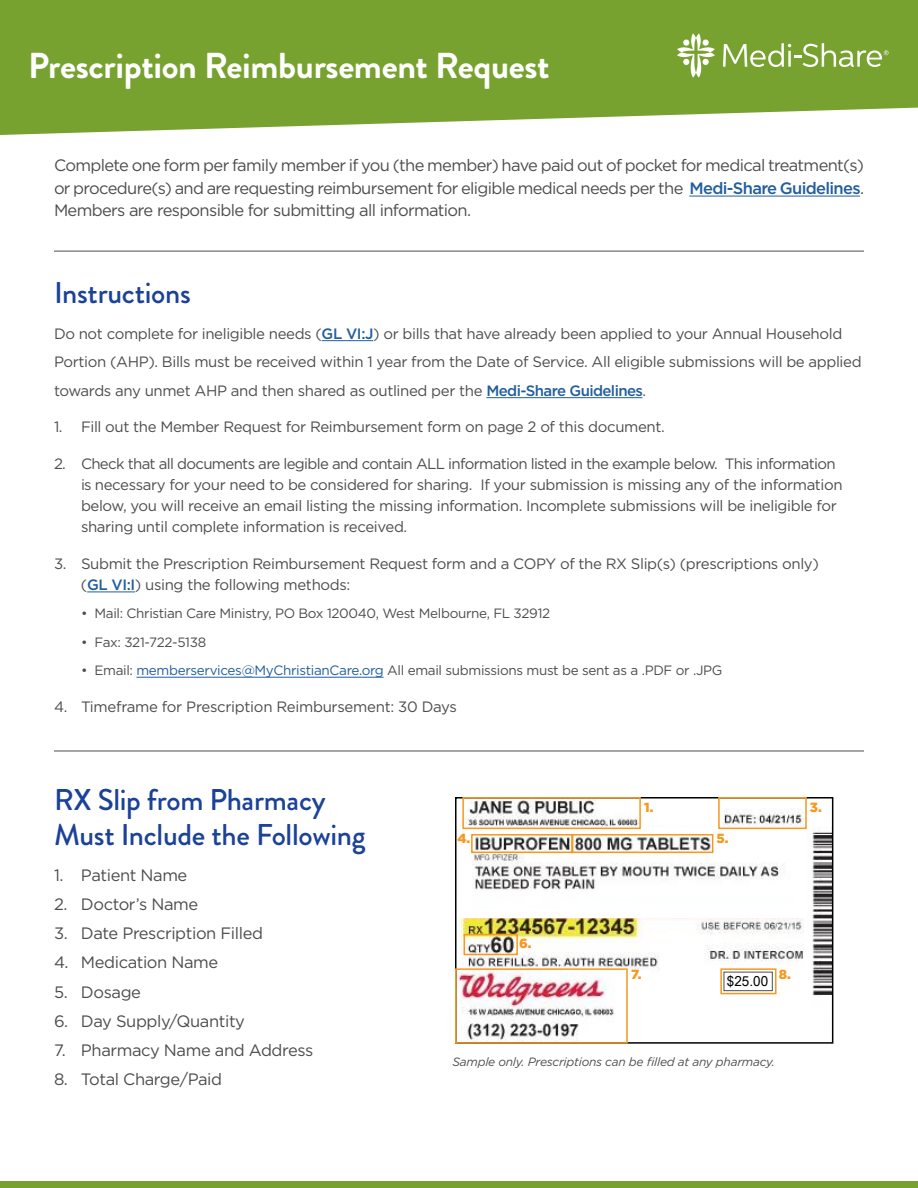
<style>
.page{position:relative;width:918px;height:1188px;background:#fff}
.page>*{position:absolute;margin:0;border:0;box-sizing:border-box;transform-origin:0 0}
.t1{font:700 36px "Brandon Grotesque";letter-spacing:-.01em;color:#fff}
.t2{font:500 30px/34.5px "Brandon Grotesque";letter-spacing:-.01em;color:#1b4298}
.t3{font:16.5px/22.5px "Gotham";letter-spacing:-.025em;color:#4d4d4f;text-align:justify}
.t4{font:15px/21px "Gotham";letter-spacing:-.025em;color:#4d4d4f}
.t5{font:13.8px "Arial Narrow";color:#000;scale:1.2 1}
.t6{font:13.5px "Gotham";letter-spacing:-.025em;color:#4d4d4f}
.t7{font:900 13.2px "Gotham";color:#f7971d}
.t8{font:italic 12px "Gotham";letter-spacing:-.02em;color:#4d4d4f}
.s1{font-weight:500;color:#215e9e}
.s2{color:#215e9e}
</style>
<div class="page">
<svg style="left:0;top:0;width:918px;height:135px;background:#86ab45"></svg>
<svg style="left:677px;top:33px;width:38px;height:45px"></svg>
<svg style="left:723px;top:43px;width:166px;height:24px"></svg>
<hr style="left:322px;top:340px;width:51px;height:1px;background:#215e9e">
<hr style="left:486px;top:397px;width:156px;height:1px;background:#215e9e">
<hr style="left:87px;top:592px;width:48px;height:1px;background:#215e9e">
<hr style="left:136px;top:677px;width:248px;height:1px;background:#215e9e">
<hr style="left:689px;top:196px;width:171px;height:1px;background:#215e9e">
<hr style="left:54px;top:251px;width:810px;height:1px;background:#4d4d4f">
<hr style="left:54px;top:751px;width:810px;height:1px;background:#4d4d4f">
<img style="left:458px;top:800px;width:372px;height:241px">
<div style="left:455px;top:797px;width:378px;height:247px;border:2px solid #000101"></div>
<div style="left:712px;top:836px;width:91px;height:13px;background:#fff"></div>
<div style="left:459px;top:832px;width:12px;height:83px;background:#fff"></div>
<div style="left:795px;top:832px;width:12px;height:83px;background:#fff"></div>
<div style="left:457px;top:827px;width:350px;height:9px;background:#fff"></div>
<div style="left:457px;top:909px;width:350px;height:9px;background:#fff"></div>
<div style="left:462px;top:797px;width:179px;height:32px;border:2px solid #f7971d"></div>
<div style="left:471px;top:834px;width:102px;height:19px;border:2px solid #f7971d"></div>
<div style="left:464px;top:934px;width:54px;height:21px;border:2px solid #f7971d"></div>
<div style="left:455px;top:968px;width:173px;height:76px;border:2px solid #f7971d"></div>
<div style="left:720px;top:968px;width:57px;height:26px;border:2px solid #f7971d"></div>
<div style="left:572px;top:834px;width:141px;height:19px;border:2px solid #f7971d"></div>
<div style="left:718px;top:797px;width:89px;height:32px;border:2px solid #f7971d"></div>
<div style="left:724px;top:972px;width:49px;height:19px;border:1px solid #4d4d4f"></div>
<div style="left:0;top:1181px;width:918px;height:7px;background:#78a22f"></div>
<h1 class="t1" style="left:28px;top:41px;width:523px">Prescription Reimbursement Request</h1>
<p class="t3" style="left:54px;top:154px;width:812px">Complete one form per family member if you (the member) have paid out of pocket for medical treatment(s) or procedure(s) and are requesting reimbursement for eligible medical needs per the <span class="s1">Medi-Share Guidelines</span>.<br>Members are responsible for submitting all information.</p>
<h2 class="t2" style="left:54px;top:276px;width:138px">Instructions</h2>
<p class="t4" style="left:54px;top:319px;width:809px;line-height:28.5px">Do not complete for ineligible needs (<span class="s1">GL VI:J</span>) or bills that have already been applied to your Annual Household<br>Portion (AHP). Bills must be received within 1 year from the Date of Service. All eligible submissions will be applied towards any unmet AHP and then shared as outlined per the <span class="s1">Medi-Share Guidelines</span>.</p>
<p class="t4" style="left:54px;top:416px;width:612px">1. Fill out the Member Request for Reimbursement form on page 2 of this document.</p>
<p class="t4" style="left:81px;top:453px;width:763px;text-indent:-27px">2. Check that all documents are legible and contain ALL information listed in the example below. This information is necessary for your need to be considered for sharing. If your submission is missing any of the information below, you will receive an email listing the missing information. Incomplete submissions will be ineligible for sharing until complete information is received.</p>
<p class="t4" style="left:81px;top:553px;width:739px;text-indent:-27px">3. Submit the Prescription Reimbursement Request form and a COPY of the RX Slip(s) (prescriptions only) (<span class="s1">GL VI:I</span>) using the following methods:</p>
<p class="t6" style="left:81px;top:605px;width:471px">• Mail: Christian Care Ministry, PO Box 120040, West Melbourne, FL 32912</p>
<p class="t6" style="left:81px;top:633px;width:127px">• Fax: 321-722-5138</p>
<p class="t6" style="left:81px;top:662px;width:643px">• Email: <span class="s2">memberservices@MyChristianCare.org</span> All email submissions must be sent as a .PDF or .JPG</p>
<p class="t4" style="left:54px;top:696px;width:404px">4. Timeframe for Prescription Reimbursement: 30 Days</p>
<h2 class="t2" style="left:54px;top:783px;width:313px">RX Slip from Pharmacy<br>Must Include the Following</h2>
<p class="t3" style="left:54px;top:863px;width:135px">1. Patient Name</p>
<p class="t3" style="left:54px;top:892px;width:146px">2. Doctor’s Name</p>
<p class="t3" style="left:54px;top:922px;width:211px">3. Date Prescription Filled</p>
<p class="t3" style="left:54px;top:951px;width:166px">4. Medication Name</p>
<p class="t3" style="left:54px;top:980px;width:88px">5. Dosage</p>
<p class="t3" style="left:54px;top:1009px;width:193px">6. Day Supply/Quantity</p>
<p class="t3" style="left:54px;top:1039px;width:261px">7. Pharmacy Name and Address</p>
<p class="t3" style="left:54px;top:1068px;width:170px">8. Total Charge/Paid</p>
<p class="t7" style="left:457px;top:830px;width:14px">4.</p>
<p class="t7" style="left:644px;top:798px;width:11px">1.</p>
<p class="t7" style="left:717px;top:830px;width:14px">5.</p>
<p class="t7" style="left:810px;top:798px;width:13px">3.</p>
<p class="t7" style="left:519px;top:935px;width:14px">6.</p>
<p class="t7" style="left:631px;top:965px;width:12px">7.</p>
<p class="t7" style="left:779px;top:965px;width:14px">8.</p>
<p class="t5" style="left:727px;top:971px;width:36px">$25.00</p>
<p class="t8" style="left:452px;top:1054px;width:324px">Sample only. Prescriptions can be filled at any pharmacy.</p>
</div>
